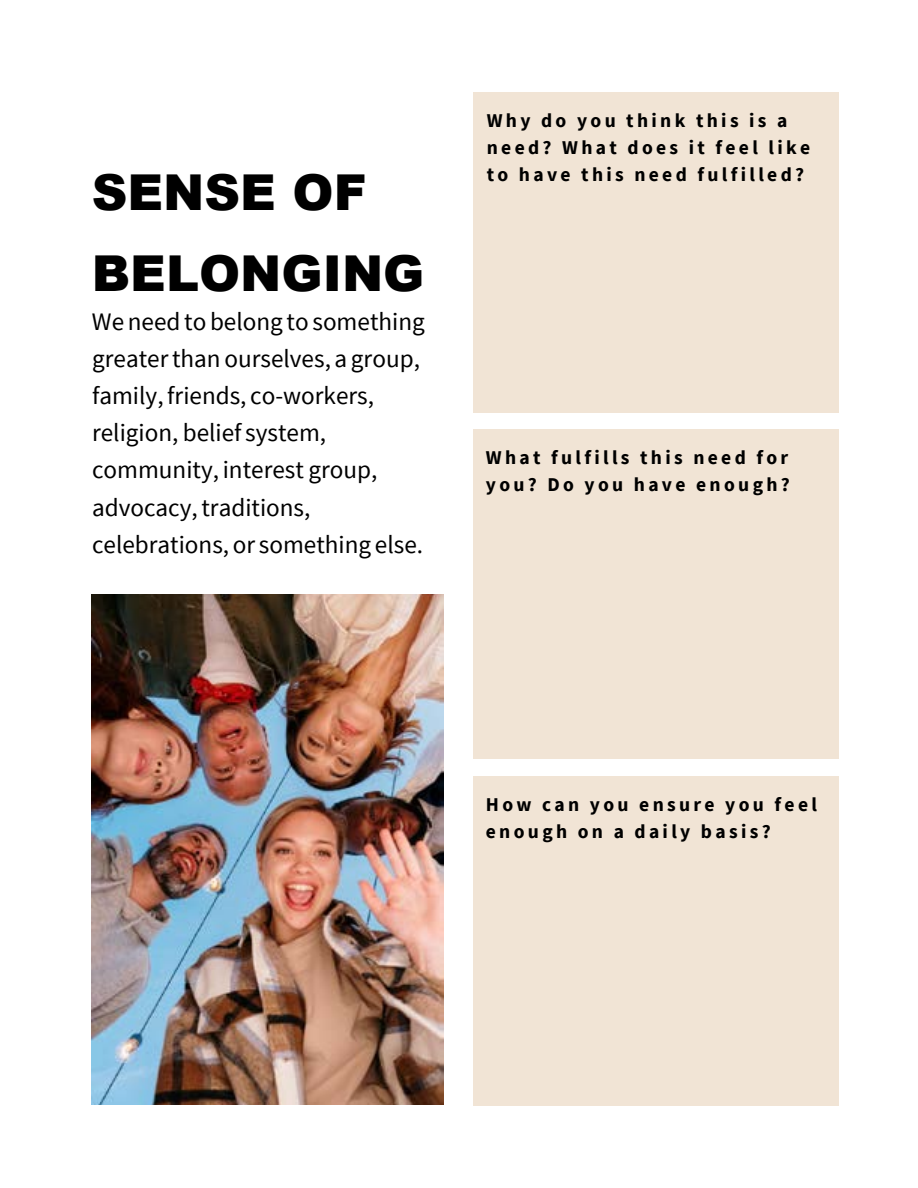
<style>
.page{position:relative;width:918px;height:1188px;background:#fff}
.page>*{position:absolute;margin:0;border:0;box-sizing:border-box;transform-origin:0 0}
.t1{font:900 49.5px/81px "Arial";color:#000}
.t2{font:25.2px/37px "Source Sans Pro";color:#000}
.t3{font:700 19.5px/27px "Source Sans Pro";letter-spacing:.17em;color:#000}
</style>
<div class="page">
<div style="left:474px;top:92px;width:365px;height:320px;background:#f1e4d5"></div>
<div style="left:474px;top:776px;width:365px;height:330px;background:#f1e4d5"></div>
<div style="left:474px;top:429px;width:365px;height:330px;background:#f1e4d5"></div>
<img style="left:92px;top:594px;width:352px;height:511px">
<h1 class="t1" style="left:92px;top:150px;width:334px">SENSE OF<br>BELONGING</h1>
<p class="t2" style="left:92px;top:303px;width:334px">We need to belong to something greater than ourselves, a group, family, friends, co-workers, religion, belief system, community, interest group, advocacy, traditions, celebrations, or something else.</p>
<p class="t3" style="left:487px;top:106px;width:325px">Why do you think this is a need? What does it feel like to have this need fulfilled?</p>
<p class="t3" style="left:486px;top:444px;width:306px">What fulfills this need for you? Do you have enough?</p>
<p class="t3" style="left:486px;top:791px;width:333px">How can you ensure you feel enough on a daily basis?</p>
</div>
